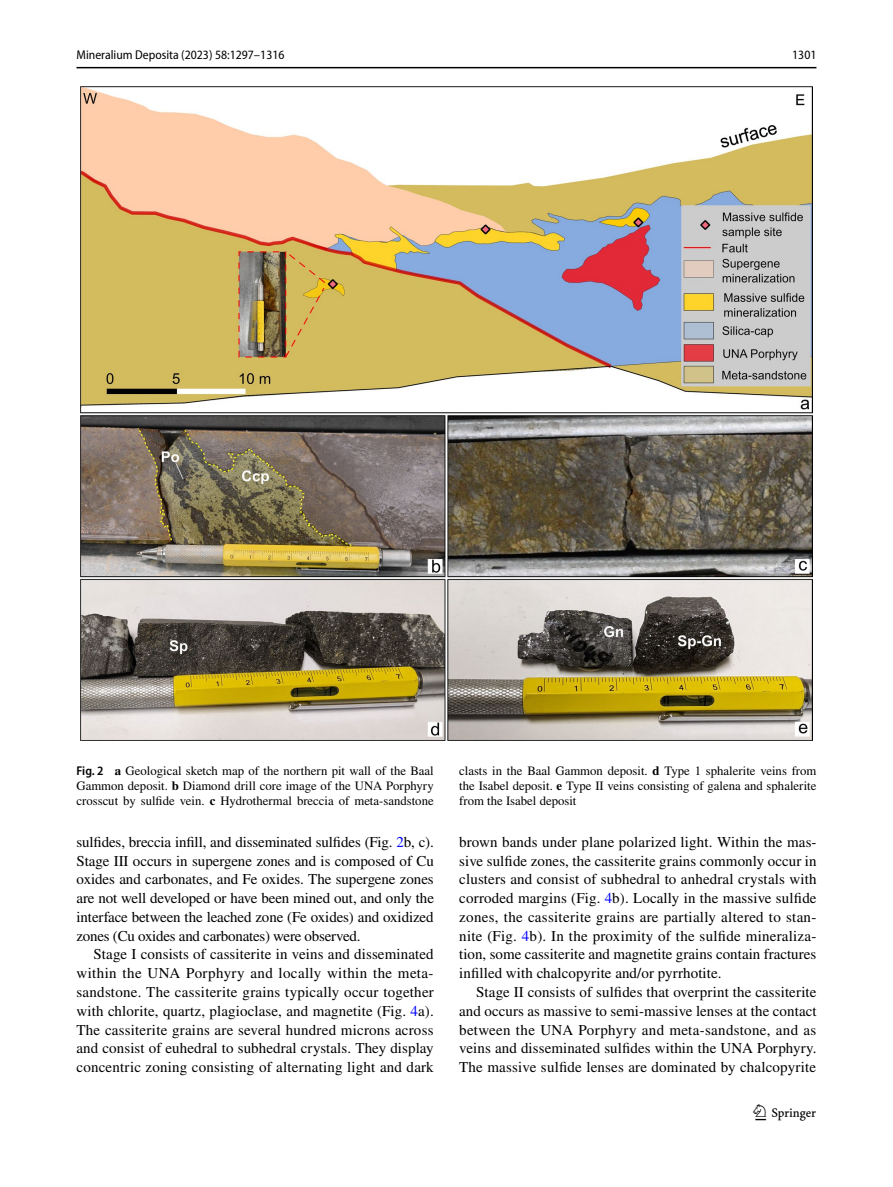
<style>
.page{position:relative;width:893px;height:1187px;background:#fff}
.page>*{position:absolute;margin:0;border:0;box-sizing:border-box;transform-origin:0 0}
.t1{font:22.5px "Springnew Regular 3";color:#000}
.t2{font:15px/18.8px "STIX";letter-spacing:.005em;color:#000;text-align:justify}
.t3{font:12.75px/15px "STIX";color:#000;text-align:justify}
.t4{font:semi-condensed 12.75px "Myriad Pro";color:#000}
.s1{font-family:"Myriad Pro";font-weight:600;font-stretch:semi-condensed}
.s2{font-weight:700}
.s3{color:#00f}
</style>
<div class="page">
<hr style="left:77px;top:67px;width:739px;height:1px;background:#000">
<img style="left:81px;top:87px;width:731px;height:653px">
<p class="t4" style="left:77px;top:48px;width:209px">Mineralium Deposita (2023) 58:1297–1316</p>
<p class="t4" style="left:792px;top:48px;width:26px">1301</p>
<p class="t3" style="left:77px;top:764px;width:359px"><span class="s1">Fig. 2</span> <span class="s2">a</span> Geological sketch map of the northern pit wall of the Baal Gammon deposit. <span class="s2">b</span> Diamond drill core image of the UNA Porphyry crosscut by sulfide vein. <span class="s2">c</span> Hydrothermal breccia of meta-sandstone</p>
<p class="t3" style="left:459px;top:764px;width:359px">clasts in the Baal Gammon deposit. <span class="s2">d</span> Type 1 sphalerite veins from the Isabel deposit. <span class="s2">e</span> Type II veins consisting of galena and sphalerite from the Isabel deposit</p>
<p class="t2" style="left:77px;top:833px;width:359px">sulfides, breccia infill, and disseminated sulfides (Fig. <span class="s3">2</span>b, c).<br>Stage III occurs in supergene zones and is composed of Cu oxides and carbonates, and Fe oxides. The supergene zones are not well developed or have been mined out, and only the interface between the leached zone (Fe oxides) and oxidized zones (Cu oxides and carbonates) were observed.</p>
<p class="t2" style="left:77px;top:946px;width:359px;text-indent:17px">Stage I consists of cassiterite in veins and disseminated within the UNA Porphyry and locally within the meta&shy;sandstone. The cassiterite grains typically occur together with chlorite, quartz, plagioclase, and magnetite (Fig. <span class="s3">4</span>a).<br>The cassiterite grains are several hundred microns across and consist of euhedral to subhedral crystals. They display concentric zoning consisting of alternating light and dark</p>
<p class="t2" style="left:459px;top:833px;width:359px">brown bands under plane polarized light. Within the mas&shy;sive sulfide zones, the cassiterite grains commonly occur in clusters and consist of subhedral to anhedral crystals with corroded margins (Fig. <span class="s3">4</span>b). Locally in the massive sulfide zones, the cassiterite grains are partially altered to stan&shy;nite (Fig. <span class="s3">4</span>b). In the proximity of the sulfide mineraliza&shy;tion, some cassiterite and magnetite grains contain fractures infilled with chalcopyrite and/or pyrrhotite.</p>
<p class="t2" style="left:459px;top:983px;width:359px;text-indent:17px">Stage II consists of sulfides that overprint the cassiterite and occurs as massive to semi-massive lenses at the contact between the UNA Porphyry and meta-sandstone, and as veins and disseminated sulfides within the UNA Porphyry.<br>The massive sulfide lenses are dominated by chalcopyrite</p>
<h1 class="t1" style="left:755px;top:1104px;width:62px">1 3</h1>
</div>
